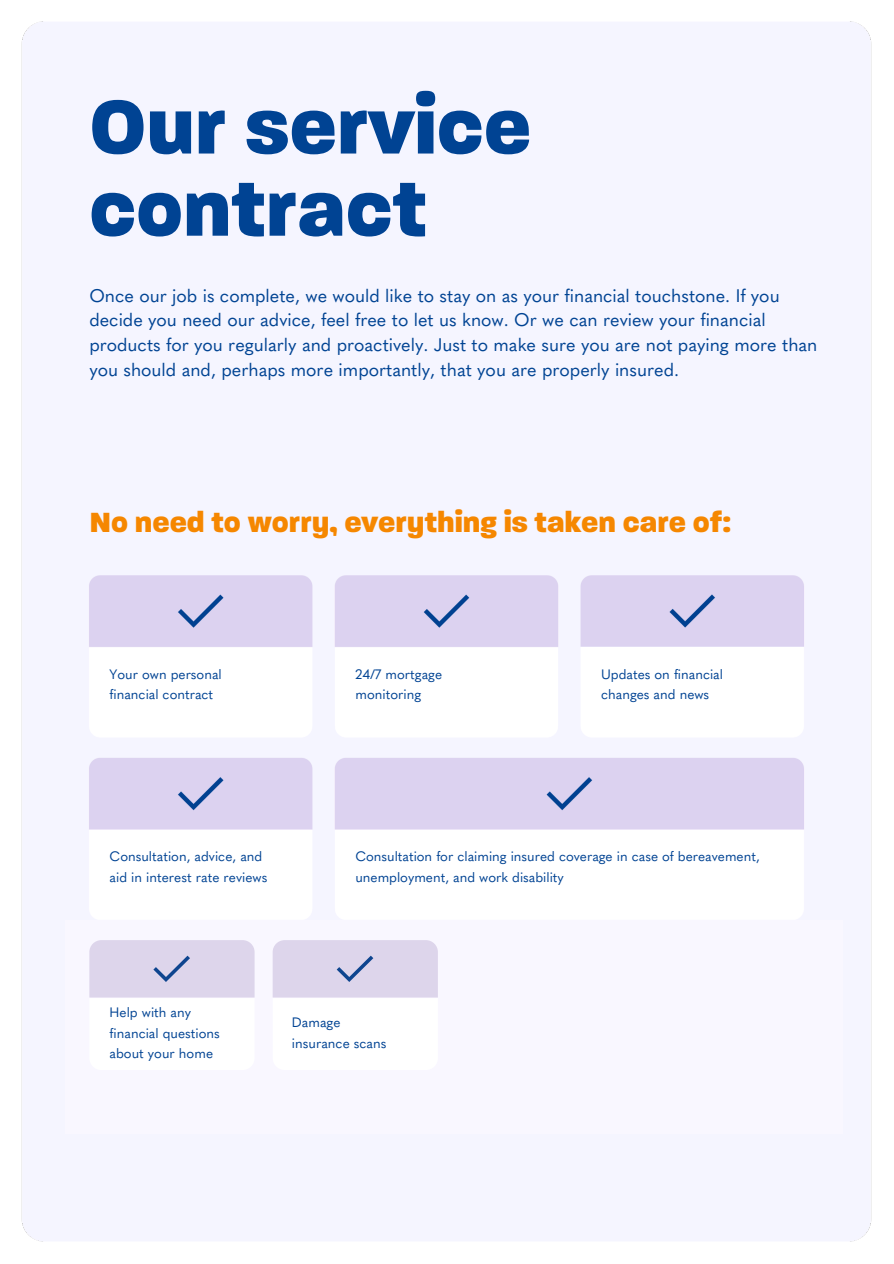
<style>
.page{position:relative;width:894px;height:1264px;background:#fff}
.page>*{position:absolute;margin:0;border:0;box-sizing:border-box;transform-origin:0 0}
.t1{font:800 82.5px/82.2px "Paralucent";color:#004393}
.t2{font:800 30px "Paralucent";color:#f58700}
.t3{font:18px/24.8px "Quasimoda";color:#004393}
.t4{font:13.5px/20.2px "Quasimoda";color:#004393}
</style>
<div class="page">
<img style="left:21px;top:21px;width:851px;height:1221px">
<div style="left:66px;top:919px;width:776px;height:214px;background:#f9f7ff"></div>
<div style="left:89px;top:940px;width:165px;height:58px;background:#ddd5eb"></div>
<div style="left:272px;top:940px;width:166px;height:58px;background:#ddd5eb"></div>
<p class="t1" style="left:89px;top:92px;width:443px">Our service contract</p>
<p class="t3" style="left:89px;top:283px;width:729px">Once our job is complete, we would like to stay on as your financial touchstone. If you decide you need our advice, feel free to let us know. Or we can review your financial products for you regularly and proactively. Just to make sure you are not paying more than you should and, perhaps more importantly, that you are properly insured.</p>
<p class="t2" style="left:89px;top:509px;width:642px">No need to worry, everything is taken care of:</p>
<h1 class="t4" style="left:110px;top:664px;width:114px">Your own personal financial contract</h1>
<p class="t4" style="left:110px;top:846px;width:159px">Consultation, advice, and aid in interest rate reviews</p>
<p class="t4" style="left:355px;top:664px;width:88px">24/7 mortgage monitoring</p>
<p class="t4" style="left:601px;top:664px;width:123px">Updates on financial changes and news</p>
<p class="t4" style="left:355px;top:846px;width:406px">Consultation for claiming insured coverage in case of bereavement, unemployment, and work disability</p>
<h3 class="t4" style="left:110px;top:1002px;width:112px">Help with any financial questions about your home</h3>
<h2 class="t4" style="left:292px;top:1012px;width:50px">Damage</h2>
<p class="t4" style="left:292px;top:1032px;width:96px">insurance scans</p>
</div>
